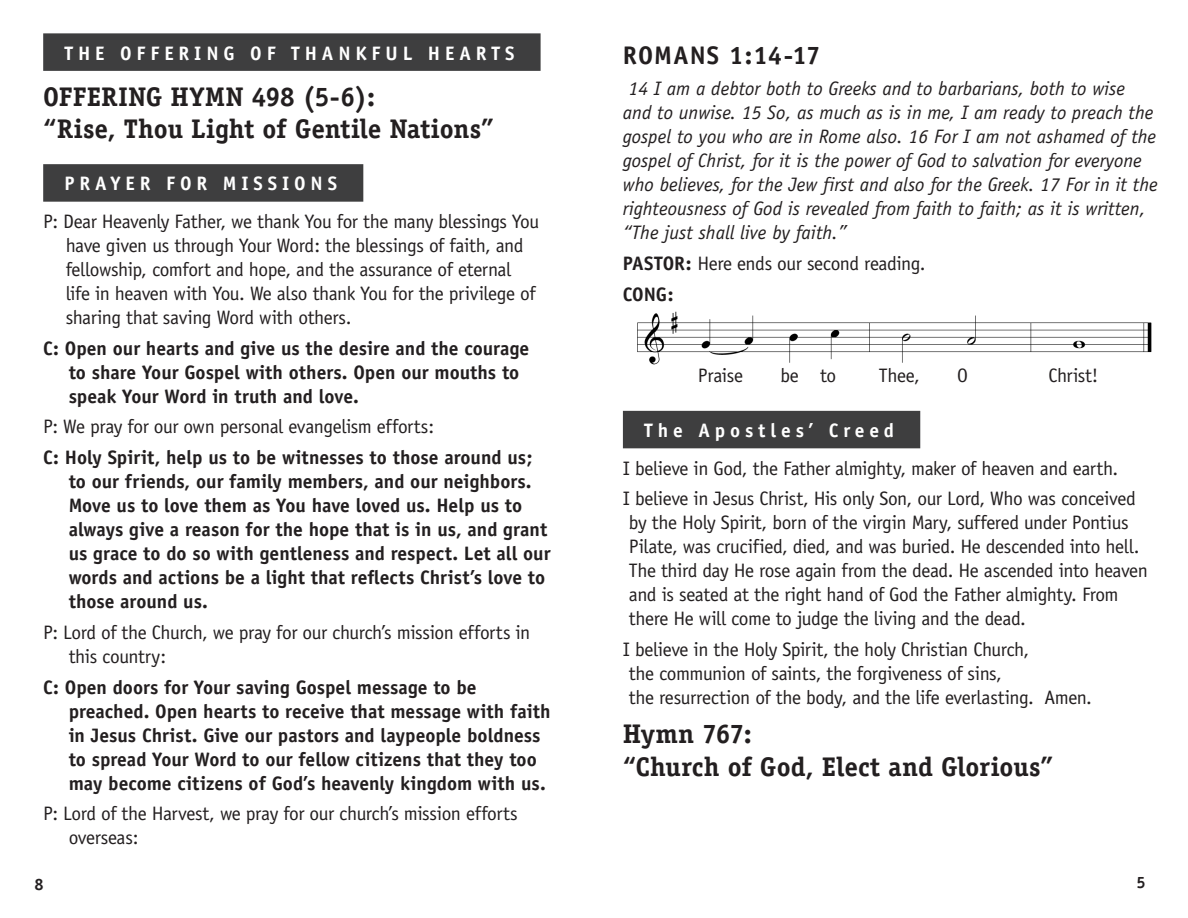
<style>
.page{position:relative;width:1188px;height:918px;background:#fff}
.page>*{position:absolute;margin:0;border:0;box-sizing:border-box;transform-origin:0 0}
.t1{font:700 27px/32.4px "Officina Serif";color:#231f20}
.t2{font:700 25.5px "Officina Sans";letter-spacing:.04em;color:#231f20}
.t3{font:19.5px/24px "Officina Sans";letter-spacing:-.025em;color:#231f20}
.t4{font:700 19.5px/24px "Officina Sans";color:#231f20}
.t5{font:italic 19.5px/24px "Officina Sans";color:#231f20}
.t6{font:700 19.5px "Officina Sans";letter-spacing:.25em;color:#fff}
.t7{font:700 16.5px "Officina Sans";color:#231f20}
.s1{font-weight:700}
</style>
<div class="page">
<img style="left:637px;top:311px;width:515px;height:54px">
<div style="left:623px;top:411px;width:297px;height:37px;background:#3e3e3f"></div>
<div style="left:43px;top:33px;width:498px;height:38px;background:#3e3e3f"></div>
<div style="left:43px;top:164px;width:320px;height:38px;background:#3e3e3f"></div>
<p class="t6" style="left:64px;top:41px;width:451px">THE OFFERING OF THANKFUL HEARTS</p>
<p class="t1" style="left:43px;top:80px;width:453px">OFFERING HYMN 498 (5-6):<br>“Rise, Thou Light of Gentile Nations”</p>
<p class="t6" style="left:64px;top:172px;width:274px">PRAYER FOR MISSIONS</p>
<p class="t3" style="left:66px;top:209px;width:475px;text-indent:-22px">P: Dear Heavenly Father, we thank You for the many blessings You have given us through Your Word: the blessings of faith, and fellowship, comfort and hope, and the assurance of eternal life in heaven with You. We also thank You for the privilege of sharing that saving Word with others.</p>
<p class="t4" style="left:69px;top:336px;width:462px;text-indent:-26px">C: Open our hearts and give us the desire and the courage to share Your Gospel with others. Open our mouths to speak Your Word in truth and love.</p>
<p class="t3" style="left:43px;top:415px;width:393px">P: We pray for our own personal evangelism efforts:</p>
<p class="t4" style="left:69px;top:445px;width:483px;text-indent:-26px">C: Holy Spirit, help us to be witnesses to those around us; to our friends, our family members, and our neighbors.<br>Move us to love them as You have loved us. Help us to always give a reason for the hope that is in us, and grant us grace to do so with gentleness and respect. Let all our words and actions be a light that reflects Christ’s love to those around us.</p>
<p class="t3" style="left:69px;top:620px;width:463px;text-indent:-26px">P: Lord of the Church, we pray for our church’s mission efforts in this country:</p>
<p class="t4" style="left:69px;top:675px;width:483px;text-indent:-26px">C: Open doors for Your saving Gospel message to be preached. Open hearts to receive that message with faith in Jesus Christ. Give our pastors and laypeople boldness to spread Your Word to our fellow citizens that they too may become citizens of God’s heavenly kingdom with us.</p>
<p class="t3" style="left:69px;top:802px;width:451px;text-indent:-26px">P: Lord of the Harvest, we pray for our church’s mission efforts overseas:</p>
<p class="t2" style="left:623px;top:40px;width:199px">ROMANS 1:14-17</p>
<p class="t5" style="left:623px;top:77px;width:536px">14 I am a debtor both to Greeks and to barbarians, both to wise<br>and to unwise. 15 So, as much as is in me, I am ready to preach the gospel to you who are in Rome also. 16 For I am not ashamed of the gospel of Christ, for it is the power of God to salvation for everyone who believes, for the Jew first and also for the Greek. 17 For in it the righteousness of God is revealed from faith to faith; as it is written, “The just shall live by faith.”</p>
<p class="t3" style="left:623px;top:251px;width:304px"><span class="s1">PASTOR:</span> Here ends our second reading.</p>
<p class="t4" style="left:623px;top:282px;width:52px">CONG:</p>
<p class="t3" style="left:698px;top:364px;width:47px">Praise</p>
<p class="t3" style="left:780px;top:364px;width:57px">be to</p>
<p class="t3" style="left:879px;top:364px;width:42px">Thee,</p>
<p class="t3" style="left:957px;top:364px;width:12px">O</p>
<p class="t3" style="left:1048px;top:364px;width:52px">Christ!</p>
<p class="t6" style="left:644px;top:418px;width:251px">The Apostles’ Creed</p>
<p class="t3" style="left:623px;top:456px;width:497px">I believe in God, the Father almighty, maker of heaven and earth.</p>
<p class="t3" style="left:629px;top:487px;width:521px;text-indent:-6px">I believe in Jesus Christ, His only Son, our Lord, Who was conceived by the Holy Spirit, born of the virgin Mary, suffered under Pontius Pilate, was crucified, died, and was buried. He descended into hell.<br>The third day He rose again from the dead. He ascended into heaven and is seated at the right hand of God the Father almighty. From there He will come to judge the living and the dead.</p>
<p class="t3" style="left:629px;top:638px;width:465px;text-indent:-6px">I believe in the Holy Spirit, the holy Christian Church,<br>the communion of saints, the forgiveness of sins,<br>the resurrection of the body, and the life everlasting. Amen.</p>
<p class="t1" style="left:623px;top:718px;width:432px">Hymn 767:<br>“Church of God, Elect and Glorious”</p>
<p class="t7" style="left:35px;top:874px;width:11px">8</p>
<p class="t7" style="left:1136px;top:872px;width:11px">5</p>
</div>
